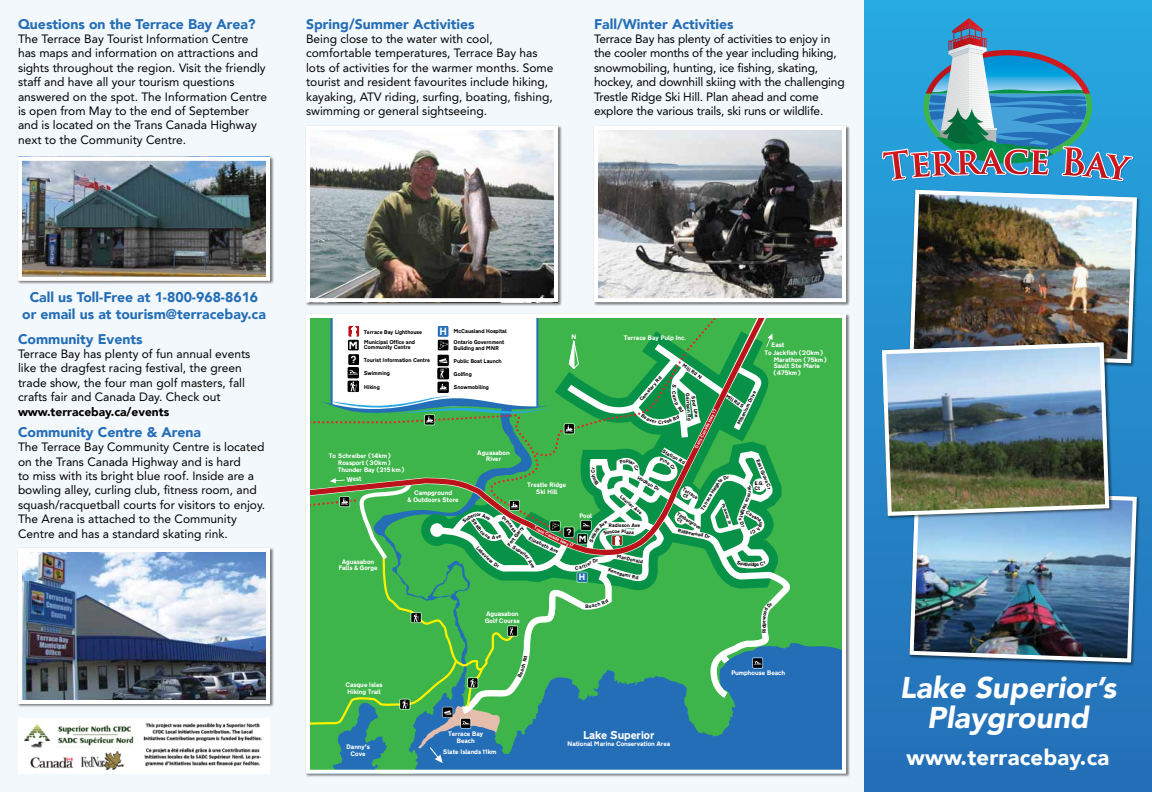
<style>
.page{position:relative;width:1152px;height:792px;background:#f3f8fc}
.page>*{position:absolute;margin:0;border:0;box-sizing:border-box;transform-origin:0 0}
.t1{font:italic 900 30px/30.5px "Avenir LT";color:#fff;text-align:center}
.t2{font:900 22px "Avenir LT";letter-spacing:.01em;color:#fff}
.t3{font:900 14px/16.8px "Avenir LT";color:#246eb7;text-align:center}
.t4{font:12px/14.4px "Avenir";color:#000}
.t5{font:900 12px "Avenir LT";color:#000}
.t6{font:800 11.9px "Roadgeek 2005 Transport";letter-spacing:-.025em;color:#fff}
.t7{font:800 10.8px "Roadgeek 2005 Transport";color:#fff}
.t8{font:800 9.4px "Roadgeek 2005 Transport";color:#fff}
.t9{font:800 6.8px/6.8px "Roadgeek 2005 Transport";letter-spacing:-.025em;color:#fff;text-align:center}
.t10{font:800 5.7px/10.1px "Roadgeek 2005 Transport";letter-spacing:-.025em;color:#000}
.t11{font:800 5.2px/4.3px "Roadgeek 2005 Transport";letter-spacing:-.005em;color:#000}
.t12{font:800 4.5px "Roadgeek 2005 Transport";color:#fff}
.t13{font:800 4.2px "Roadgeek 2005 Transport";color:#000}
.s1{font-size:10.8px;color:#fff}
</style>
<div class="page">
<div style="left:864px;top:0;width:288px;height:792px;background:linear-gradient(to bottom,#26a9e0,#246eb6)"></div>
<svg style="left:882px;top:18px;width:252px;height:164px;background:#4a9ac0"></svg>
<div style="left:17px;top:156px;width:257px;height:129px;background:#000;opacity:.5"></div>
<img style="left:23px;top:162px;width:242px;height:114px">
<div style="left:18px;top:157px;width:252px;height:124px;border:4px solid #fff"></div>
<div style="left:17px;top:547px;width:257px;height:161px;background:#000;opacity:.5"></div>
<img style="left:23px;top:553px;width:242px;height:146px">
<div style="left:18px;top:548px;width:252px;height:156px;border:4px solid #fff"></div>
<div style="left:305px;top:125px;width:257px;height:181px;background:#000;opacity:.5"></div>
<img style="left:311px;top:131px;width:242px;height:166px">
<div style="left:306px;top:126px;width:252px;height:176px;border:4px solid #fff"></div>
<div style="left:593px;top:125px;width:257px;height:181px;background:#000;opacity:.5"></div>
<img style="left:599px;top:131px;width:242px;height:166px">
<div style="left:594px;top:126px;width:252px;height:176px;border:4px solid #fff"></div>
<svg style="left:311px;top:329px;width:530px;height:440px;background:#339a72"></svg>
<svg style="left:773px;top:319px;width:20px;height:397px;background:#3ca962"></svg>
<div style="left:306px;top:314px;width:540px;height:460px;border:4px solid #fff"></div>
<img style="left:907px;top:188px;width:232px;height:177px">
<img style="left:907px;top:487px;width:232px;height:178px">
<img style="left:880px;top:340px;width:231px;height:178px">
<div style="left:18px;top:719px;width:252px;height:55px;background:#fff"></div>
<img style="left:24px;top:723px;width:238px;height:47px">
<svg style="left:306px;top:316px;width:467px;height:447px"></svg>
<p class="t3" style="left:18px;top:15px;width:239px">Questions on the Terrace Bay Area?</p>
<p class="t4" style="left:18px;top:32px;width:251px">The Terrace Bay Tourist Information Centre has maps and information on attractions and sights throughout the region. Visit the friendly staff and have all your tourism questions answered on the spot. The Information Centre is open from May to the end of September and is located on the Trans Canada Highway next to the Community Centre.</p>
<p class="t3" style="left:306px;top:15px;width:170px">Spring/Summer Activities</p>
<p class="t4" style="left:306px;top:32px;width:249px">Being close to the water with cool, comfortable temperatures, Terrace Bay has lots of activities for the warmer months. Some tourist and resident favourites include hiking, kayaking, ATV riding, surfing, boating, fishing, swimming or general sightseeing.</p>
<p class="t3" style="left:594px;top:15px;width:141px">Fall/Winter Activities</p>
<p class="t4" style="left:594px;top:32px;width:252px">Terrace Bay has plenty of activities to enjoy in the cooler months of the year including hiking, snowmobiling, hunting, ice fishing, skating, hockey, and downhill skiing with the challenging Trestle Ridge Ski Hill. Plan ahead and come explore the various trails, ski runs or wildlife.</p>
<p class="t3" style="left:22px;top:288px;width:245px">Call us Toll-Free at 1-800-968-8616 or email us at tourism@terracebay.ca</p>
<p class="t3" style="left:18px;top:330px;width:126px">Community Events</p>
<p class="t4" style="left:18px;top:347px;width:234px">Terrace Bay has plenty of fun annual events like the dragfest racing festival, the green trade show, the four man golf masters, fall crafts fair and Canada Day. Check out</p>
<p class="t5" style="left:18px;top:404px;width:153px">www.terracebay.ca/events</p>
<p class="t3" style="left:18px;top:423px;width:184px">Community Centre &amp; Arena</p>
<p class="t4" style="left:18px;top:440px;width:249px">The Terrace Bay Community Centre is located on the Trans Canada Highway and is hard<br>to miss with its bright blue roof. Inside are a bowling alley, curling club, fitness room, and squash/racquetball courts for visitors to enjoy.<br>The Arena is attached to the Community Centre and has a standard skating rink.</p>
<p class="t10" style="left:439px;top:326px;width:69px"><span class="s1">H</span> McCausland Hospital</p>
<p class="t10" style="left:454px;top:355px;width:50px">Public Boat Launch</p>
<p class="t10" style="left:349px;top:327px;width:75px;text-indent:15px">Terrace Bay Lighthouse<br><span class="s1">M</span> Municipal Office and</p>
<p class="t10" style="left:364px;top:341px;width:68px;line-height:12px">Community Centre<br>Tourist Information Centre</p>
<p class="t9" style="left:571px;top:333px;width:7px">N</p>
<p class="t9" style="left:624px;top:334px;width:64px">Terrace Bay Pulp Inc.</p>
<p class="t10" style="left:454px;top:340px;width:52px;line-height:5.2px">Ontario Government<br>Building and MNR</p>
<p class="t9" style="left:771px;top:340px;width:15px">East</p>
<p class="t9" style="left:773px;top:349px;width:55px;text-align:left;text-indent:-9px">To Jackfish (20km)<br>Marathon (75km)<br>Sault Ste Marie (475km)</p>
<p class="t7" style="left:349px;top:352px;width:9px">?</p>
<p class="t11" style="left:684px;top:363px;width:24px;rotate:35deg">Mill Rd N</p>
<p class="t10" style="left:364px;top:367px;width:28px">Swimming</p>
<p class="t10" style="left:454px;top:369px;width:20px">Golfing</p>
<p class="t10" style="left:349px;top:381px;width:32px"><span class="s1">?</span> Hiking</p>
<p class="t10" style="left:454px;top:381px;width:37px">Snowmobiling</p>
<p class="t11" style="left:639px;top:399px;width:33px;rotate:-50deg">Cemetary Rd</p>
<p class="t11" style="left:736px;top:423px;width:39px;rotate:-64deg">M nelli ium Drive</p>
<p class="t11" style="left:690px;top:393px;width:29px;rotate:85deg">Garrison Rd</p>
<p class="t11" style="left:696px;top:396px;width:23px;rotate:80deg">Spur Line</p>
<p class="t11" style="left:728px;top:393px;width:23px;rotate:35deg">Mill Rd S</p>
<p class="t12" style="left:693px;top:447px;width:45px;rotate:-63deg">Trans Canada Hwy 17</p>
<p class="t11" style="left:666px;top:419px;width:15px;rotate:-19deg">ek Rd</p>
<p class="t11" style="left:664px;top:448px;width:27px;rotate:30deg">Station Rd</p>
<p class="t9" style="left:477px;top:448px;width:34px">Aguasabon<br>River</p>
<p class="t9" style="left:338px;top:452px;width:68px;text-align:left;text-indent:-9px">To Schreiber (14km)<br>Rossport (30km)<br>Thunder Bay (215 km)</p>
<p class="t11" style="left:590px;top:469px;width:4px;rotate:-90deg">r</p>
<p class="t11" style="left:760px;top:458px;width:31px;rotate:68deg">East Grove C</p>
<p class="t9" style="left:346px;top:475px;width:17px;rotate:-5deg">West</p>
<p class="t11" style="left:754px;top:480px;width:11px;line-height:5.2px">E.G.<br>Ct</p>
<p class="t9" style="left:527px;top:481px;width:40px">Trestle Ridge<br>Ski Hill</p>
<p class="t11" style="left:687px;top:488px;width:16px;text-indent:-3px;rotate:32deg">Terrace<br>Ct</p>
<p class="t9" style="left:407px;top:489px;width:53px">Campground<br>&amp; Outdoors Store</p>
<p class="t11" style="left:622px;top:494px;width:23px;rotate:40deg">Laurier A</p>
<p class="t11" style="left:751px;top:498px;width:15px;rotate:113deg">ce He</p>
<p class="t13" style="left:726px;top:502px;width:24px;rotate:71deg">Parkway Dr</p>
<p class="t11" style="left:748px;top:510px;width:13px;rotate:30deg">Cava</p>
<p class="t11" style="left:681px;top:513px;width:26px;text-indent:-2px;rotate:32deg">Timbergrove<br>Ct</p>
<p class="t9" style="left:579px;top:512px;width:15px">Pool</p>
<p class="t11" style="left:608px;top:523px;width:33px">Radisson Ave</p>
<p class="t11" style="left:506px;top:544px;width:25px;rotate:-52deg">Fort Garry</p>
<p class="t11" style="left:615px;top:529px;width:4px">o</p>
<p class="t11" style="left:678px;top:528px;width:28px;rotate:11deg">Ridgewood</p>
<p class="t8" style="left:565px;top:526px;width:8px">?</p>
<p class="t12" style="left:552px;top:533px;width:11px;rotate:26deg">nada</p>
<p class="t8" style="left:578px;top:532px;width:10px">M</p>
<p class="t9" style="left:339px;top:557px;width:41px">Aguasabon<br>Falls &amp; Gorge</p>
<p class="t9" style="left:345px;top:681px;width:39px;text-align:left">Casque Isles<br>Hiking Trail</p>
<p class="t9" style="left:346px;top:743px;width:25px">Danny’s<br>Cove</p>
<p class="t9" style="left:485px;top:610px;width:37px;text-align:left">Aguasabon<br>Golf Course</p>
<p class="t9" style="left:448px;top:730px;width:37px">Terrace Bay<br>Beach</p>
<p class="t9" style="left:443px;top:748px;width:55px">Slate Islands 11km</p>
<p class="t8" style="left:579px;top:571px;width:9px">H</p>
<p class="t11" style="left:585px;top:603px;width:5px">B</p>
<p class="t11" style="left:615px;top:569px;width:13px;rotate:16deg">noga</p>
<p class="t6" style="left:583px;top:727px;width:74px">Lake Superior</p>
<p class="t9" style="left:567px;top:740px;width:105px">National Marine Conservation Area</p>
<p class="t9" style="left:731px;top:668px;width:56px">Pumphouse Beach</p>
<h1 class="t1" style="left:900px;top:672px;width:218px">Lake Superior’s<br>Playground</h1>
<h2 class="t2" style="left:907px;top:744px;width:204px">www.terracebay.ca</h2>
</div>
